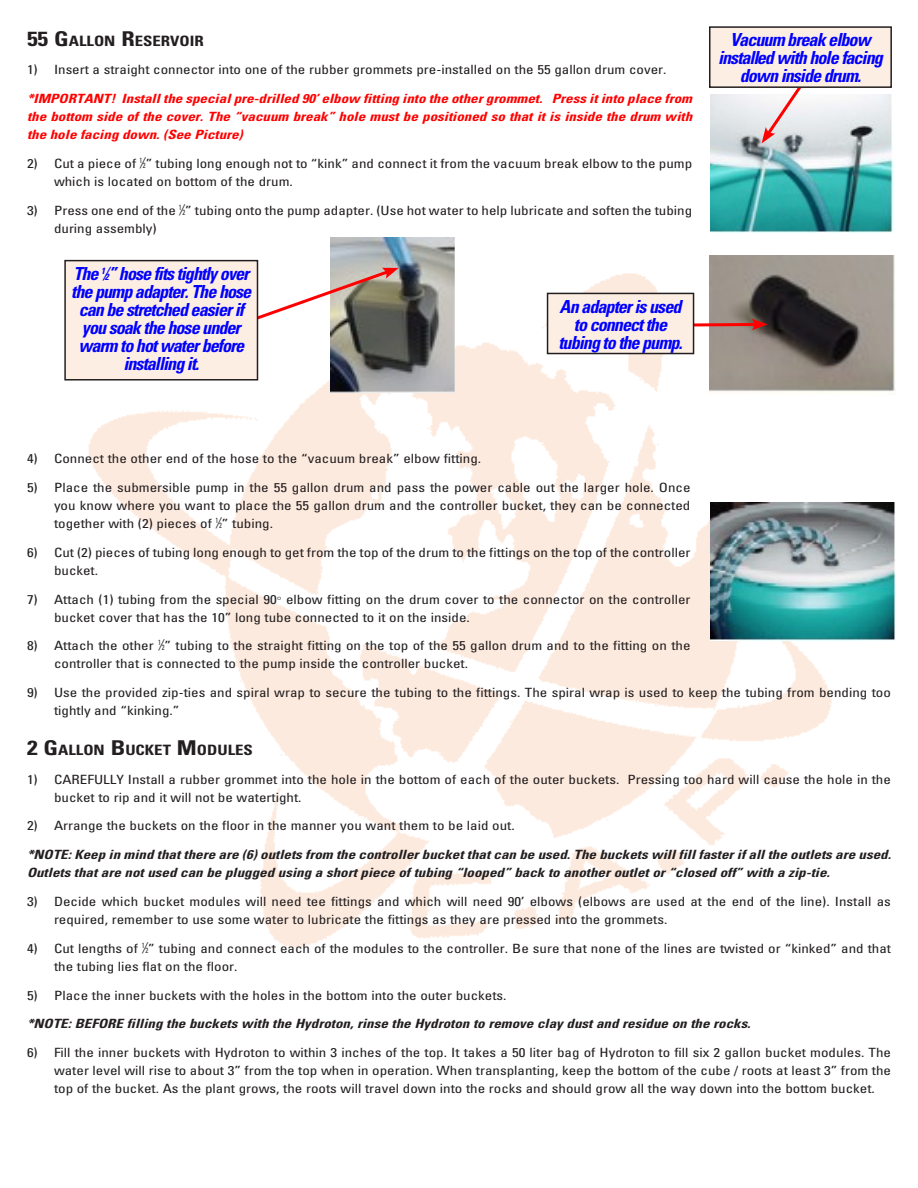
<style>
.page{position:relative;width:918px;height:1188px;background:#fff}
.page>*{position:absolute;margin:0;border:0;box-sizing:border-box;transform-origin:0 0}
.Picture_Tags_12_Pt{font:italic 700 condensed 18px/18px "Univers";letter-spacing:-.05em;color:#00f;text-align:center}
.Sub_Header{font:700 condensed 14.25px "Univers";color:#231f20;scale:1.18 1}
.Main_Bullet{font:condensed 12.75px/18px "Univers";color:#231f20;scale:1.18 1}
.Main_Body{font:italic 700 condensed 12.75px/18px "Univers";color:#231f20;scale:1.18 1}
.Main_Body-2{font:italic 700 condensed 12.75px/18px "Univers";color:#f00;text-align:justify;scale:1.18 1}
.s1{font-size:20.4px}
.s2{font-size:15px}
.s3{font-size:7.5px}
.s4{font-size:9px}
.s5{font-weight:300;font-size:10.2px}
</style>
<div class="page">
<img style="left:88px;top:273px;width:747px;height:675px">
<img style="left:711px;top:503px;width:184px;height:138px">
<div style="left:710px;top:245px;width:185px;height:160px;background:#fff"></div>
<img style="left:710px;top:256px;width:185px;height:136px">
<svg style="left:694px;top:319px;width:74px;height:11px"></svg>
<img style="left:711px;top:94px;width:182px;height:139px">
<svg style="left:762px;top:88px;width:55px;height:55px"></svg>
<div style="left:710px;top:27px;width:181px;height:60px;background:#fdeee3"></div>
<div style="left:709px;top:26px;width:183px;height:62px;border:2px solid #231f20"></div>
<div style="left:548px;top:293px;width:146px;height:61px;background:#fdeee3"></div>
<div style="left:547px;top:293px;width:147px;height:61px;border:2px solid #231f20"></div>
<img style="left:331px;top:237px;width:124px;height:155px">
<svg style="left:258px;top:268px;width:141px;height:68px"></svg>
<div style="left:65px;top:261px;width:192px;height:119px;background:#fdeee3"></div>
<div style="left:64px;top:260px;width:194px;height:121px;border:2px solid #231f20"></div>
<p class="Sub_Header" style="left:27px;top:32px;width:151px"><span class="s1">55 G</span>ALLON <span class="s1">R</span>ESERVOIR</p>
<p class="Main_Bullet" style="left:27px;top:61px;width:544px">1) Insert a straight connector into one of the rubber grommets pre-installed on the 55 gallon drum cover.</p>
<p class="Main_Body-2" style="left:27px;top:89px;width:565px">*IMPORTANT! Install the special pre-drilled 90’ elbow fitting into the other grommet. Press it into place from the bottom side of the cover. The “vacuum break” hole must be positioned so that it is inside the drum with the hole facing down. (See Picture)</p>
<p class="Main_Bullet" style="left:54px;top:154px;width:542px;text-indent:-27px">2) Cut a piece of <sup>1</sup><span class="s2">⁄</span><span class="s3">2</span>” tubing long enough not to “kink” and connect it from the vacuum break elbow to the pump which is located on bottom of the drum.</p>
<p class="Main_Bullet" style="left:54px;top:201px;width:542px;text-indent:-27px">3) Press one end of the <sup>1</sup><span class="s2">⁄</span><span class="s3">2</span>” tubing onto the pump adapter. (Use hot water to help lubricate and soften the tubing during assembly)</p>
<p class="Picture_Tags_12_Pt" style="left:71px;top:264px;width:182px">The <sup>1</sup>⁄<span class="s4">2</span>” hose fits tightly over the pump adapter. The hose can be stretched easier if you soak the hose under warm to hot water before installing it.</p>
<p class="Picture_Tags_12_Pt" style="left:559px;top:297px;width:125px">An adapter is used to connect the tubing to the pump.</p>
<p class="Picture_Tags_12_Pt" style="left:718px;top:31px;width:166px">Vacuum break elbow installed with hole facing down inside drum.</p>
<p class="Main_Bullet" style="left:27px;top:449px;width:386px">4) Connect the other end of the hose to the “vacuum break” elbow fitting.</p>
<p class="Main_Bullet" style="left:54px;top:478px;width:541px;text-align:justify;text-indent:-27px">5) Place the submersible pump in the 55 gallon drum and pass the power cable out the larger hole. Once you know where you want to place the 55 gallon drum and the controller bucket, they can be connected together with (2) pieces of <sup>1</sup><span class="s2">⁄</span><span class="s3">2</span>” tubing.</p>
<p class="Main_Bullet" style="left:54px;top:543px;width:541px;text-indent:-27px">6) Cut (2) pieces of tubing long enough to get from the top of the drum to the fittings on the top of the controller bucket.</p>
<p class="Main_Bullet" style="left:54px;top:590px;width:541px;text-indent:-27px">7) Attach (1) tubing from the special 90<span class="s5">°</span> elbow fitting on the drum cover to the connector on the controller bucket cover that has the 10” long tube connected to it on the inside.</p>
<p class="Main_Bullet" style="left:54px;top:637px;width:541px;text-indent:-27px">8) Attach the other <sup>1</sup><span class="s2">⁄</span><span class="s3">2</span>” tubing to the straight fitting on the top of the 55 gallon drum and to the fitting on the controller that is connected to the pump inside the controller bucket.</p>
<p class="Main_Bullet" style="left:54px;top:683px;width:711px;text-indent:-27px">9) Use the provided zip-ties and spiral wrap to secure the tubing to the fittings. The spiral wrap is used to keep the tubing from bending too tightly and “kinking.”</p>
<p class="Sub_Header" style="left:27px;top:741px;width:193px"><span class="s1">2 G</span>ALLON <span class="s1">B</span>UCKET <span class="s1">M</span>ODULES</p>
<p class="Main_Bullet" style="left:54px;top:770px;width:711px;text-indent:-27px">1) CAREFULLY Install a rubber grommet into the hole in the bottom of each of the outer buckets. Pressing too hard will cause the hole in the bucket to rip and it will not be watertight.</p>
<p class="Main_Bullet" style="left:27px;top:817px;width:415px">2) Arrange the buckets on the floor in the manner you want them to be laid out.</p>
<p class="Main_Body" style="left:27px;top:845px;width:734px">*NOTE: Keep in mind that there are (6) outlets from the controller bucket that can be used. The buckets will fill faster if all the outlets are used.<br>Outlets that are not used can be plugged using a short piece of tubing “looped” back to another outlet or “closed off” with a zip-tie.</p>
<p class="Main_Bullet" style="left:54px;top:892px;width:711px;text-indent:-27px">3) Decide which bucket modules will need tee fittings and which will need 90’ elbows (elbows are used at the end of the line). Install as required, remember to use some water to lubricate the fittings as they are pressed into the grommets.</p>
<p class="Main_Bullet" style="left:54px;top:939px;width:711px;text-indent:-27px">4) Cut lengths of <sup>1</sup><span class="s2">⁄</span><span class="s3">2</span>” tubing and connect each of the modules to the controller. Be sure that none of the lines are twisted or “kinked” and that the tubing lies flat on the floor.</p>
<p class="Main_Bullet" style="left:27px;top:986px;width:408px">5) Place the inner buckets with the holes in the bottom into the outer buckets.</p>
<p class="Main_Body" style="left:27px;top:1015px;width:615px">*NOTE: BEFORE filling the buckets with the Hydroton, rinse the Hydroton to remove clay dust and residue on the rocks.</p>
<p class="Main_Bullet" style="left:54px;top:1043px;width:711px;text-align:justify;text-indent:-27px">6) Fill the inner buckets with Hydroton to within 3 inches of the top. It takes a 50 liter bag of Hydroton to fill six 2 gallon bucket modules. The water level will rise to about 3” from the top when in operation. When transplanting, keep the bottom of the cube / roots at least 3” from the top of the bucket. As the plant grows, the roots will travel down into the rocks and should grow all the way down into the bottom bucket.</p>
</div>
